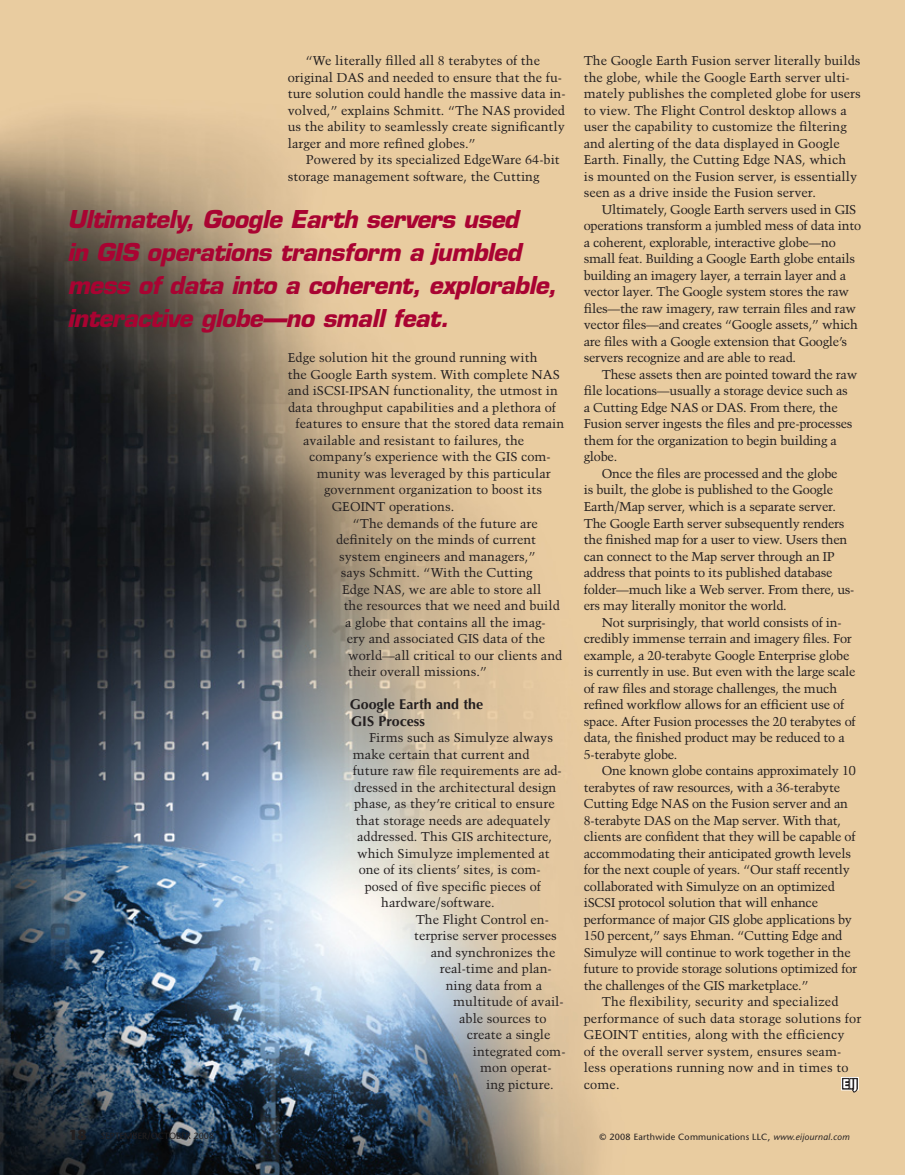
<style>
.page{position:relative;width:905px;height:1175px;background:#fff}
.page>*{position:absolute;margin:0;border:0;box-sizing:border-box;transform-origin:0 0}
.pull_quote{font:italic 700 24px/33px "Eurostile";letter-spacing:-.025em;color:#a90332}
.t1{font:800 15px "Folio";color:#231f20;scale:.8 1}
.subhead{font:700 14.25px/16.5px "Optima";color:#231f20}
.t2{font:12.75px/16.5px "Trump Mediaeval";color:#231f20}
.t3{font:12.75px/16.5px "Trump Mediaeval";letter-spacing:-.02em;color:#231f20}
.t4{font:9px "Stone Sans";letter-spacing:.025em;color:#231f20}
.t5{font:9px "Stone Sans";color:#231f20}
.s1{font-style:italic}
</style>
<div class="page">
<img style="left:0;top:0;width:904px;height:1174px">
<div style="left:841px;top:1077px;width:17px;height:13px;border:1px solid #fff"></div>
<svg style="left:842px;top:1078px;width:15px;height:14px"></svg>
<p class="t2" style="left:288px;top:52px;width:279px;text-indent:18px">“We literally filled all 8 terabytes of the original DAS and needed to ensure that the fu&shy;ture solution could handle the massive data in&shy;volved,” explains Schmitt. “The NAS provided us the ability to seamlessly create significantly larger and more refined globes.”</p>
<p class="t2" style="left:288px;top:151px;width:273px;text-indent:18px">Powered by its specialized EdgeWare 64-bit storage management software, the Cutting</p>
<p class="pull_quote" style="left:68px;top:202px;width:490px">Ultimately, Google Earth servers used<br>in GIS operations transform a jumbled mess of data into a coherent, explorable, interactive globe—no small feat.</p>
<p class="t2" style="left:288px;top:349px;width:251px">Edge solution hit the ground running with</p>
<p class="t2" style="left:288px;top:366px;width:273px">the Google Earth system. With complete NAS</p>
<p class="t2" style="left:288px;top:382px;width:271px">and iSCSI-IPSAN functionality, the utmost in</p>
<p class="t2" style="left:288px;top:399px;width:269px">data throughput capabilities and a plethora of</p>
<p class="t2" style="left:296px;top:415px;width:270px">features to ensure that the stored data remain</p>
<p class="t2" style="left:303px;top:432px;width:222px">available and resistant to failures, the</p>
<p class="t2" style="left:309px;top:448px;width:243px">company’s experience with the GIS com-</p>
<p class="t2" style="left:316px;top:465px;width:235px">munity was leveraged by this particular</p>
<p class="t2" style="left:324px;top:481px;width:219px">government organization to boost its</p>
<p class="t2" style="left:332px;top:498px;width:124px">GEOINT operations.</p>
<p class="t2" style="left:353px;top:514px;width:186px">“The demands of the future are</p>
<p class="t2" style="left:336px;top:531px;width:201px">definitely on the minds of current</p>
<p class="t2" style="left:339px;top:547px;width:198px">system engineers and managers,”</p>
<p class="t2" style="left:340px;top:564px;width:193px">says Schmitt. “With the Cutting</p>
<p class="t2" style="left:342px;top:580px;width:201px">Edge NAS, we are able to store all</p>
<p class="t2" style="left:344px;top:597px;width:218px">the resources that we need and build</p>
<p class="t2" style="left:345px;top:613px;width:202px">a globe that contains all the imag-</p>
<p class="t2" style="left:346px;top:630px;width:200px">ery and associated GIS data of the</p>
<p class="t2" style="left:348px;top:646px;width:215px">world—all critical to our clients and</p>
<p class="t2" style="left:348px;top:663px;width:140px">their overall missions.”</p>
<p class="subhead" style="left:350px;top:696px;width:135px">Google Earth and the<br>GIS Process</p>
<p class="t2" style="left:369px;top:729px;width:185px">Firms such as Simulyze always</p>
<p class="t2" style="left:352px;top:745px;width:178px">make certain that current and</p>
<p class="t2" style="left:352px;top:762px;width:210px">future raw file requirements are ad-</p>
<p class="t2" style="left:354px;top:778px;width:203px">dressed in the architectural design</p>
<p class="t2" style="left:354px;top:795px;width:202px">phase, as they’re critical to ensure</p>
<p class="t2" style="left:356px;top:811px;width:196px">that storage needs are adequately</p>
<p class="t2" style="left:357px;top:828px;width:196px">addressed. This GIS architecture,</p>
<p class="t2" style="left:357px;top:844px;width:194px">which Simulyze implemented at</p>
<p class="t2" style="left:358px;top:861px;width:184px">one of its clients’ sites, is com-</p>
<p class="t2" style="left:364px;top:877px;width:178px">posed of five specific pieces of</p>
<p class="t2" style="left:381px;top:894px;width:115px">hardware/software.</p>
<p class="t2" style="left:416px;top:910px;width:135px">The Flight Control en-</p>
<p class="t2" style="left:414px;top:927px;width:144px">terprise server processes</p>
<p class="t2" style="left:430px;top:943px;width:126px">and synchronizes the</p>
<p class="t2" style="left:440px;top:960px;width:113px">real-time and plan-</p>
<p class="t2" style="left:446px;top:976px;width:98px">ning data from a</p>
<p class="t2" style="left:453px;top:993px;width:112px">multitude of avail-</p>
<p class="t2" style="left:459px;top:1009px;width:89px">able sources to</p>
<p class="t2" style="left:466px;top:1026px;width:85px">create a single</p>
<p class="t2" style="left:472px;top:1042px;width:94px">integrated com-</p>
<p class="t2" style="left:480px;top:1059px;width:73px">mon operat-</p>
<p class="t2" style="left:486px;top:1075px;width:69px">ing picture.</p>
<p class="t2" style="left:583px;top:52px;width:278px">The Google Earth Fusion server literally builds the globe, while the Google Earth server ulti&shy;mately publishes the completed globe for users to view. The Flight Control desktop allows a user the capability to customize the filtering and alerting of the data displayed in Google Earth. Finally, the Cutting Edge NAS, which<br>is mounted on the Fusion server, is essentially seen as a drive inside the Fusion server.</p>
<p class="t3" style="left:583px;top:201px;width:279px;text-indent:18px">Ultimately, Google Earth servers used in GIS operations transform a jumbled mess of data into a coherent, explorable, interactive globe—no small feat. Building a Google Earth globe entails building an imagery layer, a terrain layer and a vector layer. The Google system stores the raw files—the raw imagery, raw terrain files and raw vector files—and creates “Google assets,” which are files with a Google extension that Google’s servers recognize and are able to read.</p>
<p class="t3" style="left:583px;top:366px;width:275px;text-indent:18px">These assets then are pointed toward the raw file locations—usually a storage device such as a Cutting Edge NAS or DAS. From there, the Fusion server ingests the files and pre-processes them for the organization to begin building a globe.</p>
<p class="t3" style="left:583px;top:465px;width:272px;text-indent:18px">Once the files are processed and the globe<br>is built, the globe is published to the Google Earth/Map server, which is a separate server.<br>The Google Earth server subsequently renders the finished map for a user to view. Users then can connect to the Map server through an IP address that points to its published database folder—much like a Web server. From there, us&shy;ers may literally monitor the world.</p>
<p class="t3" style="left:583px;top:613px;width:273px;text-indent:18px">Not surprisingly, that world consists of in&shy;credibly immense terrain and imagery files. For example, a 20-terabyte Google Enterprise globe is currently in use. But even with the large scale of raw files and storage challenges, the much refined workflow allows for an efficient use of space. After Fusion processes the 20 terabytes of data, the finished product may be reduced to a 5-terabyte globe.</p>
<p class="t3" style="left:583px;top:762px;width:275px;text-indent:18px">One known globe contains approximately 10 terabytes of raw resources, with a 36-terabyte Cutting Edge NAS on the Fusion server and an 8-terabyte DAS on the Map server. With that, clients are confident that they will be capable of accommodating their anticipated growth levels for the next couple of years. “Our staff recently collaborated with Simulyze on an optimized iSCSI protocol solution that will enhance performance of major GIS globe applications by 150 percent,” says Ehman. “Cutting Edge and Simulyze will continue to work together in the future to provide storage solutions optimized for the challenges of the GIS marketplace.”</p>
<p class="t2" style="left:583px;top:993px;width:279px;text-indent:18px">The flexibility, security and specialized performance of such data storage solutions for GEOINT entities, along with the efficiency<br>of the overall server system, ensures seam&shy;less operations running now and in times to come.</p>
<p class="t1" style="left:69px;top:1126px;width:23px">18</p>
<p class="t5" style="left:101px;top:1131px;width:115px">SEPTEMBER/OCTOBER 2008</p>
<p class="t4" style="left:599px;top:1131px;width:251px">© 2008 Earthwide Communications LLC, <span class="s1">www.eijournal.com</span></p>
</div>
